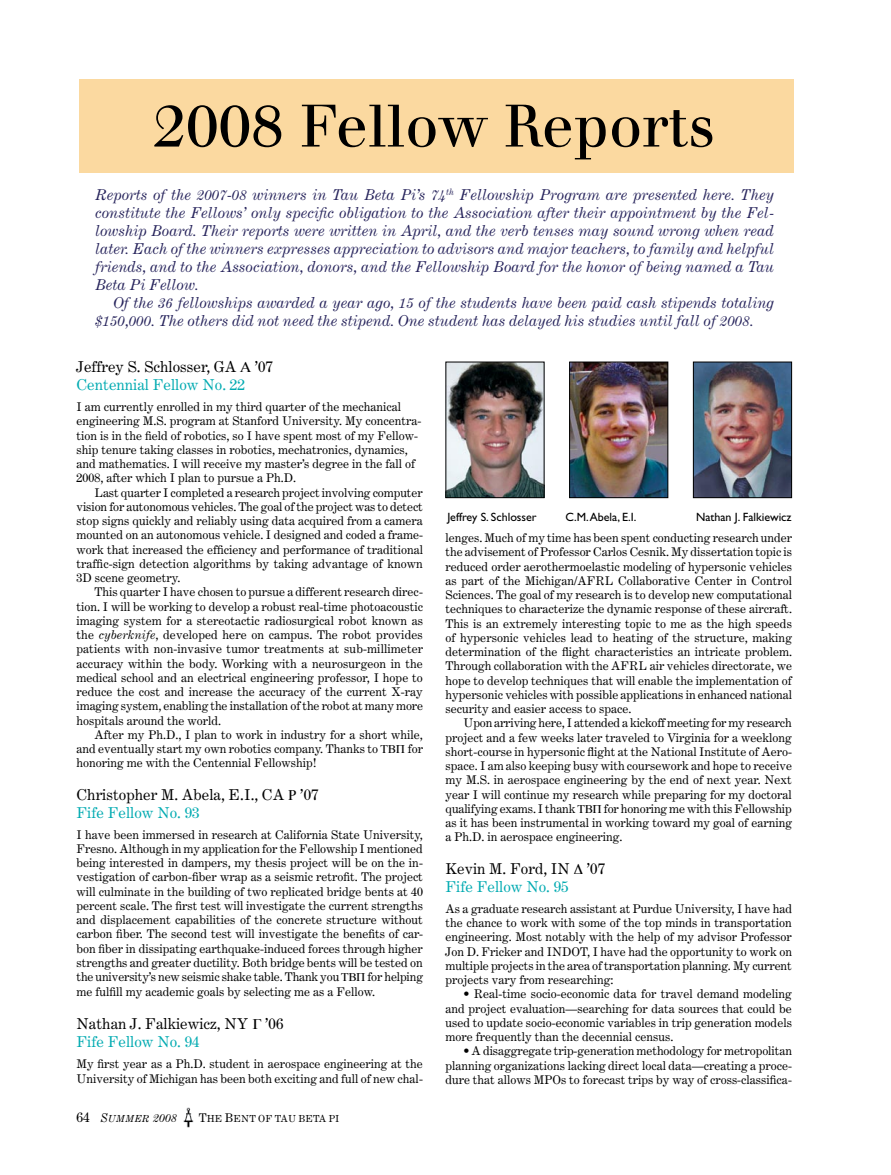
<style>
.page{position:relative;width:891px;height:1175px;background:#fff}
.page>*{position:absolute;margin:0;border:0;box-sizing:border-box;transform-origin:0 0}
.t1{font:58.5px "Walbaum";color:#000}
.t2{font:italic 15px/18px "Century Expanded";color:#27245c;text-align:justify}
.t3{font:15px "Century Expanded";color:#000}
.t4{font:15px "Century Expanded";color:#00aab1}
.t5{font:12px/14.2px "Century Expanded";color:#000;text-align:justify}
.t6{font:12px "Gill Sans";color:#000}
.t7{font:italic 12px "Century Expanded";color:#000}
.t8{font:9.75px "Century Expanded";color:#000}
.s1{font-style:italic}
.s2{font-style:normal;font-size:13.5px}
.s3{font-size:9.75px}
.s4{font-size:12px}
</style>
<div class="page">
<img style="left:183px;top:1107px;width:10px;height:20px">
<div style="left:79px;top:80px;width:715px;height:92px;background:#fbd9a0"></div>
<img style="left:448px;top:364px;width:94px;height:132px">
<div style="left:446px;top:362px;width:98px;height:136px;border:1px solid #000"></div>
<img style="left:571px;top:364px;width:95px;height:132px">
<div style="left:569px;top:362px;width:99px;height:136px;border:1px solid #000"></div>
<img style="left:695px;top:364px;width:95px;height:132px">
<div style="left:693px;top:362px;width:99px;height:136px;border:1px solid #000"></div>
<h1 class="t1" style="left:154px;top:91px;width:563px">2008 Fellow Reports</h1>
<p class="t2" style="left:95px;top:185px;width:681px">Reports of the 2007-08 winners in Tau Beta Pi’s 74<sup>th</sup> Fellowship Program are presented here. They constitute the Fellows’ only specific obligation to the Association after their appointment by the Fel&shy;lowship Board. Their reports were written in April, and the verb tenses may sound wrong when read later. Each of the winners expresses appreciation to advisors and major teachers, to family and helpful friends, and to the Association, donors, and the Fellowship Board for the honor of being named a Tau Beta Pi Fellow.</p>
<p class="t2" style="left:95px;top:293px;width:681px;text-indent:18px">Of the 36 fellowships awarded a year ago, 15 of the students have been paid cash stipends totaling $150,000. The others did not need the stipend. One student has delayed his studies until fall of 2008.</p>
<p class="t3" style="left:76px;top:357px;width:198px">Jeffrey S. Schlosser, GA ’07</p>
<p class="t4" style="left:76px;top:375px;width:170px">Centennial Fellow No. 22</p>
<p class="t5" style="left:76px;top:399px;width:346px;text-align:left">I am currently enrolled in my third quarter of the mechanical engineering M.S. program at Stanford University. My concentra&shy;tion is in the field of robotics, so I have spent most of my Fellow&shy;ship tenure taking classes in robotics, mechatronics, dynamics, and mathematics. I will receive my master’s degree in the fall of 2008, after which I plan to pursue a Ph.D.</p>
<p class="t5" style="left:76px;top:485px;width:348px;text-indent:18px">Last quarter I completed a research project involving computer vision for autonomous vehicles. The goal of the project was to detect stop signs quickly and reliably using data acquired from a camera mounted on an autonomous vehicle. I designed and coded a frame&shy;work that increased the efficiency and performance of traditional traffic-sign detection algorithms by taking advantage of known 3D scene geometry.</p>
<p class="t5" style="left:76px;top:584px;width:348px;text-indent:18px">This quarter I have chosen to pursue a different research direc&shy;tion. I will be working to develop a robust real-time photoacoustic imaging system for a stereotactic radiosurgical robot known as the <span class="s1">cyberknife</span>, developed here on campus. The robot provides patients with non-invasive tumor treatments at sub-millimeter accuracy within the body. Working with a neurosurgeon in the medical school and an electrical engineering professor, I hope to reduce the cost and increase the accuracy of the current X-ray imaging system, enabling the installation of the robot at many more hospitals around the world.</p>
<p class="t5" style="left:76px;top:727px;width:348px;text-indent:18px">After my Ph.D., I plan to work in industry for a short while, and eventually start my own robotics company. Thanks to</p>
<p class="t6" style="left:448px;top:510px;width:91px">Jeffrey S. Schlosser</p>
<p class="t6" style="left:566px;top:510px;width:72px">C.M. Abela, E.I.</p>
<p class="t6" style="left:696px;top:510px;width:97px">Nathan J. Falkiewicz</p>
<p class="t5" style="left:446px;top:530px;width:348px">lenges. Much of my time has been spent conducting research under the advisement of Professor Carlos Cesnik. My dissertation topic is reduced order aerothermoelastic modeling of hypersonic vehicles as part of the Michigan/AFRL Collaborative Center in Control Sciences. The goal of my research is to develop new computational techniques to characterize the dynamic response of these aircraft.<br>This is an extremely interesting topic to me as the high speeds of hypersonic vehicles lead to heating of the structure, making determination of the flight characteristics an intricate problem.<br>Through collaboration with the AFRL air vehicles directorate, we hope to develop techniques that will enable the implementation of hypersonic vehicles with possible applications in enhanced national security and easier access to space.</p>
<p class="t5" style="left:446px;top:716px;width:348px;text-indent:18px">Upon arriving here, I attended a kickoff meeting for my research project and a few weeks later traveled to Virginia for a weeklong short-course in hypersonic flight at the National Institute of Aero&shy;space. I am also keeping busy with coursework and hope to receive my M.S. in aerospace engineering by the end of next year. Next year I will continue my research while preparing for my doctoral qualifying exams. I thank</p>
<p class="t5" style="left:408px;top:741px;width:17px">for</p>
<p class="t5" style="left:76px;top:755px;width:242px">honoring me with the Centennial Fellowship!</p>
<p class="t3" style="left:76px;top:785px;width:244px">Christopher M. Abela, E.I., CA ’07</p>
<p class="t4" style="left:76px;top:803px;width:125px">Fife Fellow No. 93</p>
<p class="t5" style="left:76px;top:827px;width:348px">I have been immersed in research at California State University, Fresno. Although in my application for the Fellowship I mentioned being interested in dampers, my thesis project will be on the in&shy;vestigation of carbon-fiber wrap as a seismic retrofit. The project will culminate in the building of two replicated bridge bents at 40 percent scale. The first test will investigate the current strengths and displacement capabilities of the concrete structure without carbon fiber. The second test will investigate the benefits of car&shy;bon fiber in dissipating earthquake-induced forces through higher strengths and greater ductility. Both bridge bents will be tested on the university’s new seismic shake table. Thank you</p>
<p class="t5" style="left:446px;top:801px;width:348px;text-indent:158px">for honoring me with this Fellowship as it has been instrumental in working toward my goal of earning a Ph.D. in aerospace engineering.</p>
<p class="t3" style="left:446px;top:859px;width:161px">Kevin M. Ford, IN ’07</p>
<p class="t4" style="left:446px;top:877px;width:125px">Fife Fellow No. 95</p>
<p class="t5" style="left:446px;top:901px;width:348px">As a graduate research assistant at Purdue University, I have had the chance to work with some of the top minds in transportation engineering. Most notably with the help of my advisor Professor Jon D. Fricker and INDOT, I have had the opportunity to work on multiple projects in the area of transportation planning. My current projects vary from researching:</p>
<p class="t5" style="left:446px;top:986px;width:348px;text-indent:18px">• Real-time socio-economic data for travel demand modeling and project evaluation—searching for data sources that could be used to update socio-economic variables in trip generation models more frequently than the decennial census.</p>
<p class="t5" style="left:446px;top:1043px;width:348px;text-indent:18px">• A disaggregate trip-generation methodology for metropolitan planning organizations lacking direct local data—creating a proce&shy;dure that allows MPOs to forecast trips by way of cross-classifica-</p>
<p class="t5" style="left:76px;top:969px;width:348px;text-indent:291px">for helping me fulfill my academic goals by selecting me as a Fellow.</p>
<p class="t3" style="left:76px;top:1014px;width:209px">Nathan J. Falkiewicz, NY ’06</p>
<p class="t4" style="left:76px;top:1032px;width:125px">Fife Fellow No. 94</p>
<p class="t5" style="left:76px;top:1056px;width:348px">My first year as a Ph.D. student in aerospace engineering at the<br>University of Michigan has been both exciting and full of new chal-</p>
<p class="t7" style="left:76px;top:1110px;width:102px"><span class="s2">64</span> S<span class="s3">UMMER</span> 2008</p>
<p class="t8" style="left:199px;top:1112px;width:142px"><span class="s4">T</span>HE <span class="s4">B</span>ENT OF TAU BETA PI</p>
</div>
